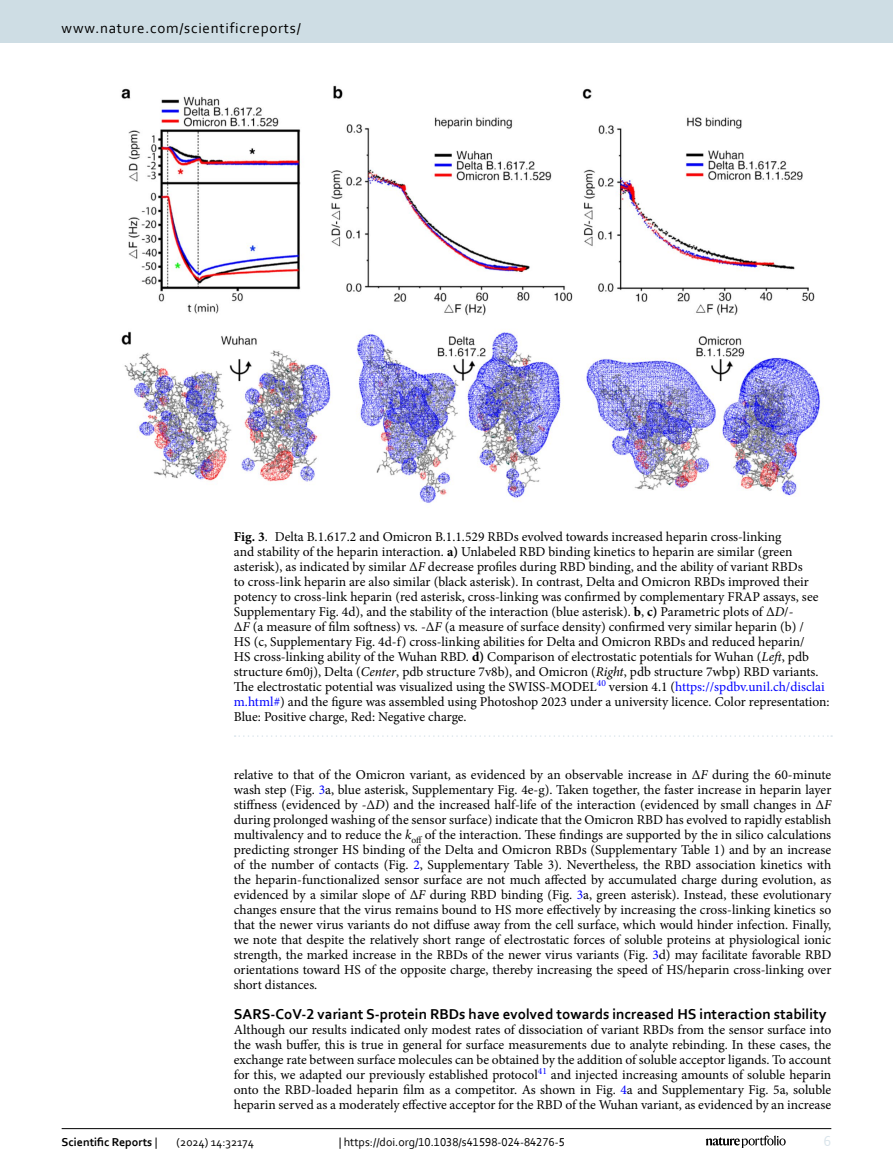
<style>
.page{position:relative;width:893px;height:1174px;background:#fff}
.page>*{position:absolute;margin:0;border:0;box-sizing:border-box;transform-origin:0 0}
.Head_2{font:700 15px "Corbel";color:#000}
.t1{font:15px "Corbel";letter-spacing:.05em;color:#000}
.t2{font:15px "Corbel";color:#d9e4eb}
.Body_Text_Indent{font:13.5px/15px "Minion Pro";color:#000;text-align:justify}
.Figure_Caption{font:13.5px/15px "Minion Pro";color:#000}
.Body_Text{font:13.5px/15px "Minion Pro";letter-spacing:-.005em;color:#000;text-align:justify}
.t3{font:12px "Corbel";color:#000}
.t4{font:700 12px "Corbel";color:#000}
.s1{font-weight:700}
.s2{font-style:italic}
.s3{color:#00f}
.s4{font-weight:400}
</style>
<div class="page">
<img style="left:121px;top:85px;width:701px;height:418px">
<svg style="left:235px;top:735px;width:597px;height:2px"></svg>
<hr style="left:62px;top:1128px;width:769px;height:1px;background:#000">
<svg style="left:706px;top:1135px;width:80px;height:12px"></svg>
<div style="left:0;top:0;width:893px;height:43px;background:#cedde4"></div>
<p class="t1" style="left:62px;top:18px;width:241px">www.nature.com/scientificreports/</p>
<p class="Figure_Caption" style="left:234px;top:529px;width:597px"><span class="s1">Fig. 3</span>. Delta B.1.617.2 and Omicron B.1.1.529 RBDs evolved towards increased heparin cross-linking<br>and stability of the heparin interaction. <span class="s1">a)</span> Unlabeled RBD binding kinetics to heparin are similar (green asterisk), as indicated by similar Δ<span class="s2">F</span> decrease profiles during RBD binding, and the ability of variant RBDs<br>to cross-link heparin are also similar (black asterisk). In contrast, Delta and Omicron RBDs improved their potency to cross-link heparin (red asterisk, cross-linking was confirmed by complementary FRAP assays, see Supplementary Fig. 4d), and the stability of the interaction (blue asterisk). <span class="s1">b</span>, <span class="s1">c)</span> Parametric plots of Δ<span class="s2">D</span>/-<br>Δ<span class="s2">F</span> (a measure of film softness) vs. -Δ<span class="s2">F</span> (a measure of surface density) confirmed very similar heparin (b) /<br>HS (c, Supplementary Fig. 4d-f) cross-linking abilities for Delta and Omicron RBDs and reduced heparin/<br>HS cross-linking ability of the Wuhan RBD. <span class="s1">d)</span> Comparison of electrostatic potentials for Wuhan (<span class="s2">Left</span>, pdb structure 6m0j), Delta (<span class="s2">Center</span>, pdb structure 7v8b), and Omicron (<span class="s2">Right</span>, pdb structure 7wbp) RBD variants.<br>The electrostatic potential was visualized using the SWISS-MODEL<sup>40</sup> version 4.1 (<span class="s3">https://spdbv.unil.ch/disclai m.html#</span>) and the figure was assembled using Photoshop 2023 under a university licence. Color representation:<br>Blue: Positive charge, Red: Negative charge.</p>
<p class="Body_Text_Indent" style="left:234px;top:767px;width:599px">relative to that of the Omicron variant, as evidenced by an observable increase in Δ<span class="s2">F</span> during the 60-minute wash step (Fig. <span class="s3">3</span>a, blue asterisk, Supplementary Fig. 4e-g). Taken together, the faster increase in heparin layer stiffness (evidenced by -Δ<span class="s2">D</span>) and the increased half-life of the interaction (evidenced by small changes in Δ<span class="s2">F </span>during prolonged washing of the sensor surface) indicate that the Omicron RBD has evolved to rapidly establish multivalency and to reduce the <span class="s2">k</span><sub>off</sub> of the interaction. These findings are supported by the in silico calculations predicting stronger HS binding of the Delta and Omicron RBDs (Supplementary Table 1) and by an increase of the number of contacts (Fig. <span class="s3">2</span>, Supplementary Table 3). Nevertheless, the RBD association kinetics with the heparin-functionalized sensor surface are not much affected by accumulated charge during evolution, as evidenced by a similar slope of Δ<span class="s2">F</span> during RBD binding (Fig. <span class="s3">3</span>a, green asterisk). Instead, these evolutionary changes ensure that the virus remains bound to HS more effectively by increasing the cross-linking kinetics so that the newer virus variants do not diffuse away from the cell surface, which would hinder infection. Finally, we note that despite the relatively short range of electrostatic forces of soluble proteins at physiological ionic strength, the marked increase in the RBDs of the newer virus variants (Fig. <span class="s3">3</span>d) may facilitate favorable RBD orientations toward HS of the opposite charge, thereby increasing the speed of HS/heparin cross-linking over short distances.</p>
<p class="Head_2" style="left:234px;top:1004px;width:594px">SARS-CoV-2 variant S-protein RBDs have evolved towards increased HS interaction stability</p>
<p class="Body_Text" style="left:234px;top:1022px;width:599px">Although our results indicated only modest rates of dissociation of variant RBDs from the sensor surface into the wash buffer, this is true in general for surface measurements due to analyte rebinding. In these cases, the exchange rate between surface molecules can be obtained by the addition of soluble acceptor ligands. To account for this, we adapted our previously established protocol<sup>41</sup> and injected increasing amounts of soluble heparin onto the RBD-loaded heparin film as a competitor. As shown in Fig. <span class="s3">4</span>a and Supplementary Fig. 5a, soluble heparin served as a moderately effective acceptor for the RBD of the Wuhan variant, as evidenced by an increase</p>
<p class="t4" style="left:62px;top:1134px;width:97px">Scientific Reports <span class="s4">|</span></p>
<p class="t3" style="left:177px;top:1134px;width:79px">(2024) 14:32174</p>
<p class="t3" style="left:339px;top:1134px;width:228px">| https://doi.org/10.1038/s41598-024-84276-5</p>
<p class="t2" style="left:824px;top:1132px;width:9px">6</p>
</div>
